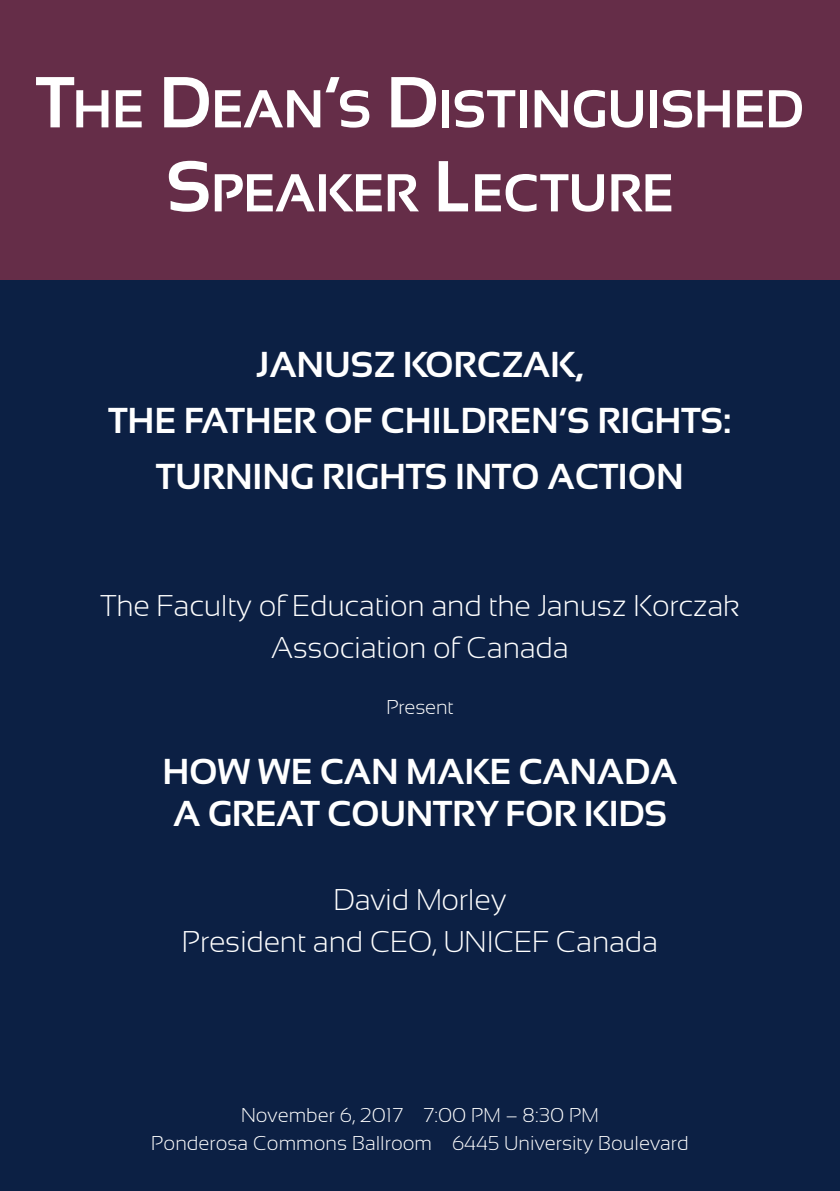
<style>
.page{position:relative;width:840px;height:1191px;background:#fff}
.page>*{position:absolute;margin:0;border:0;box-sizing:border-box;transform-origin:0 0}
.t1{font:700 53.2px/84px "Sansation";letter-spacing:-.005em;color:#fff;text-align:center}
.t2{font:700 36px/56px "Sansation";letter-spacing:-.005em;color:#fff;text-align:center}
.t3{font:300 30px/42px "Sansation";letter-spacing:-.01em;color:#fff;text-align:center}
.t4{font:300 20px/28px "Sansation";color:#fff;text-align:center}
.s1{font-size:72px}
</style>
<div class="page">
<div style="left:0;top:0;width:839px;height:1191px;background:#0c2044"></div>
<div style="left:0;top:0;width:839px;height:279px;background:#652d48"></div>
<h1 class="t1" style="left:36px;top:67px;width:763px"><span class="s1">T</span>HE <span class="s1">D</span>EAN<span class="s1">’</span>S <span class="s1">D</span>ISTINGUISHED<br><span class="s1">S</span>PEAKER <span class="s1">L</span>ECTURE</h1>
<p class="t2" style="left:108px;top:337px;width:624px">JANUSZ KORCZAK,<br>THE FATHER OF CHILDREN’S RIGHTS:<br>TURNING RIGHTS INTO ACTION</p>
<p class="t3" style="left:100px;top:584px;width:640px">The Faculty of Education and the Janusz Korczak<br>Association of Canada</p>
<p class="t4" style="left:386px;top:693px;width:69px">Present</p>
<p class="t2" style="left:162px;top:750px;width:516px;line-height:42px;text-align:left">HOW WE CAN MAKE CANADA<br>A GREAT COUNTRY FOR KIDS</p>
<p class="t3" style="left:182px;top:878px;width:477px">David Morley<br>President and CEO, UNICEF Canada</p>
<p class="t4" style="left:151px;top:1101px;width:538px">November 6, 2017 7:00 PM – 8:30 PM<br>Ponderosa Commons Ballroom 6445 University Boulevard</p>
</div>
